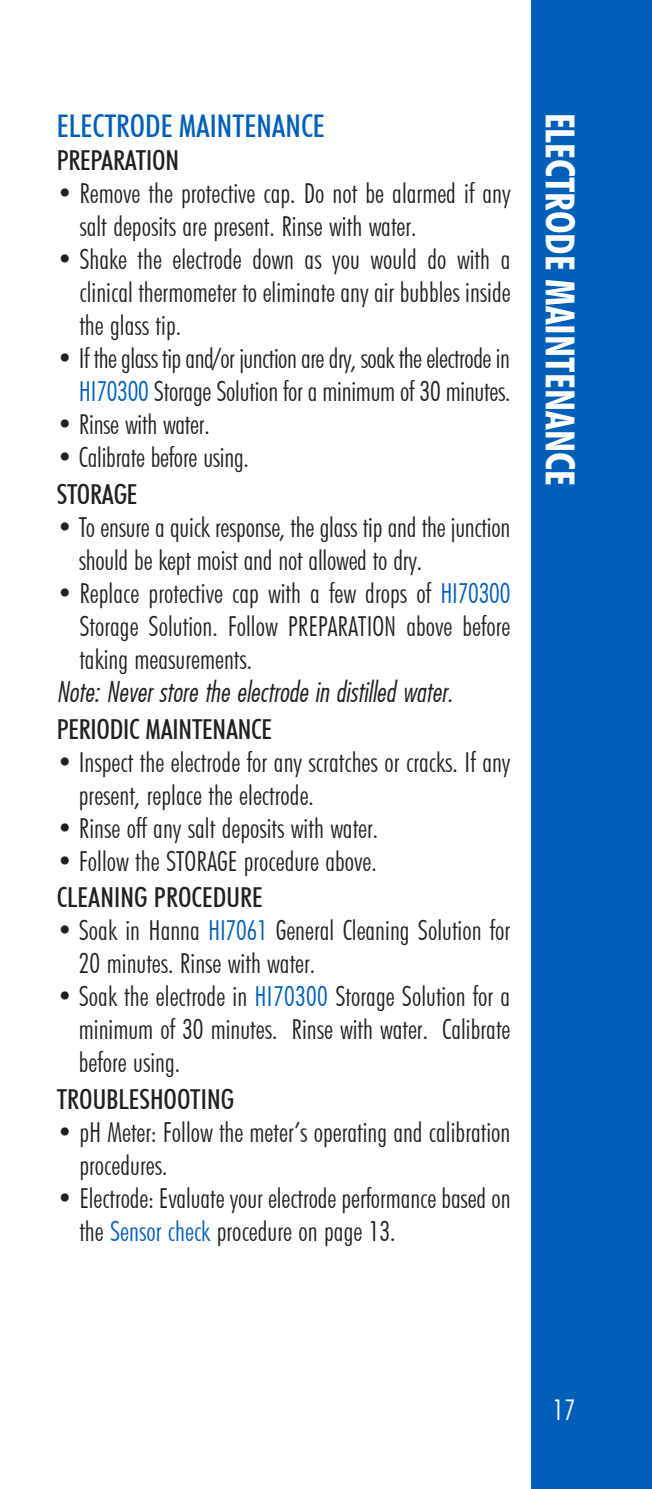
<style>
.page{position:relative;width:652px;height:1489px;background:#fff}
.page>*{position:absolute;margin:0;border:0;box-sizing:border-box;transform-origin:0 0}
.t1{font:700 condensed 40px "Futura BT";color:#fff}
.t2{font:500 condensed 31.25px "Futura BT";color:#005fb9}
.t3{font:300 condensed 28.5px "Futura BT";color:#fff}
.t4{font:300 condensed 27.5px/33px "Futura BT";color:#231f20}
.t5{font:500 condensed 27.5px "Futura BT";letter-spacing:-.01em;color:#231f20}
.t6{font:27.5px "Futura Lt Cn BT Italic";color:#231f20}
.s1{color:#005fb9}
</style>
<div class="page">
<div style="left:531px;top:0;width:121px;height:1488px;background:#005fb9"></div>
<p class="t2" style="left:57px;top:107px;width:270px">ELECTRODE MAINTENANCE</p>
<p class="t5" style="left:57px;top:144px;width:124px">PREPARATION</p>
<p class="t4" style="left:79px;top:177px;width:433px;text-indent:-23px">• Remove the protective cap. Do not be alarmed if any salt deposits are present. Rinse with water.</p>
<p class="t4" style="left:79px;top:243px;width:433px;text-align:justify;text-indent:-23px">• Shake the electrode down as you would do with a clinical thermometer to eliminate any air bubbles inside the glass tip.</p>
<p class="t4" style="left:57px;top:342px;width:455px;text-align:right">• If the glass tip and/or junction are dry, soak the electrode in<br><span class="s1">HI70300</span> Storage Solution for a minimum of 30 minutes.</p>
<p class="t4" style="left:57px;top:408px;width:155px">• Rinse with water.</p>
<p class="t4" style="left:57px;top:441px;width:194px">• Calibrate before using.</p>
<p class="t5" style="left:57px;top:477px;width:82px">STORAGE</p>
<p class="t4" style="left:79px;top:510px;width:433px;text-indent:-22px">• To ensure a quick response, the glass tip and the junction should be kept moist and not allowed to dry.</p>
<p class="t4" style="left:79px;top:576px;width:433px;text-align:justify;text-indent:-23px">• Replace protective cap with a few drops of <span class="s1">HI70300<br></span>Storage Solution. Follow PREPARATION above before taking measurements.</p>
<p class="t6" style="left:57px;top:674px;width:398px">Note: Never store the electrode in distilled water.</p>
<p class="t5" style="left:57px;top:712px;width:217px">PERIODIC MAINTENANCE</p>
<p class="t4" style="left:79px;top:745px;width:433px;text-indent:-22px">• Inspect the electrode for any scratches or cracks. If any present, replace the electrode.</p>
<p class="t4" style="left:57px;top:811px;width:323px">• Rinse off any salt deposits with water.</p>
<p class="t4" style="left:57px;top:844px;width:322px">• Follow the STORAGE procedure above.</p>
<p class="t5" style="left:57px;top:880px;width:207px">CLEANING PROCEDURE</p>
<p class="t4" style="left:79px;top:913px;width:433px;text-indent:-22px">• Soak in Hanna <span class="s1">HI7061</span> General Cleaning Solution for<br>20 minutes. Rinse with water.</p>
<p class="t4" style="left:79px;top:979px;width:433px;text-align:justify;text-indent:-22px">• Soak the electrode in <span class="s1">HI70300</span> Storage Solution for a minimum of 30 minutes. Rinse with water. Calibrate before using.</p>
<p class="t5" style="left:57px;top:1082px;width:179px">TROUBLESHOOTING</p>
<p class="t4" style="left:79px;top:1115px;width:433px;text-indent:-23px">• pH Meter: Follow the meter’s operating and calibration procedures.</p>
<p class="t4" style="left:79px;top:1181px;width:433px;text-indent:-23px">• Electrode: Evaluate your electrode performance based on the <span class="s1">Sensor check</span> procedure on page 13.</p>
<h1 class="t1" style="left:584px;top:113px;width:374px;rotate:90deg">ELECTRODE MAINTENANCE</h1>
<p class="t3" style="left:553px;top:1392px;width:24px">17</p>
</div>
